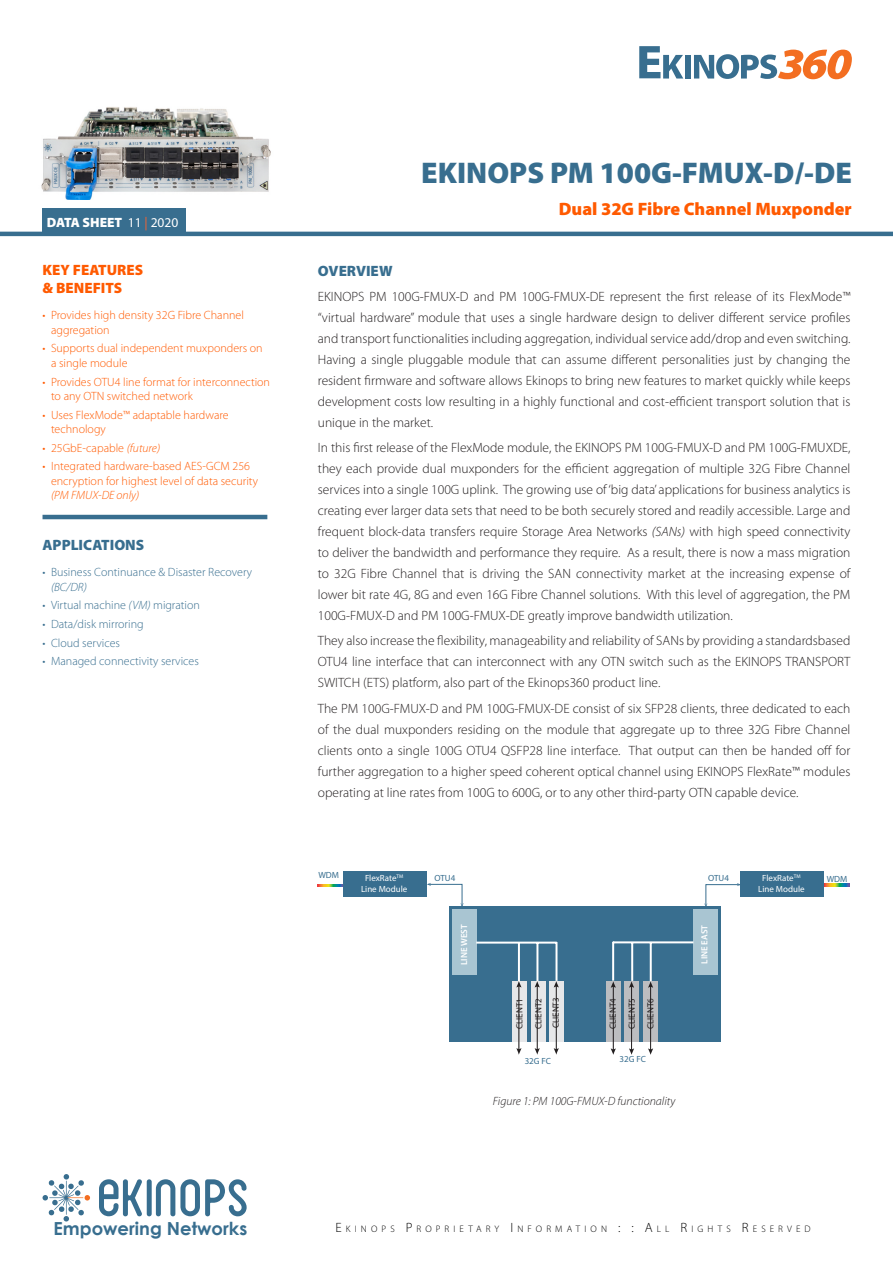
<style>
.page{position:relative;width:893px;height:1263px;background:#fff}
.page>*{position:absolute;margin:0;border:0;box-sizing:border-box;transform-origin:0 0}
.t1{font:900 30px "Myriad Pro";color:#386e8f}
.t2{font:900 18px "Myriad Pro";color:#ff5a00}
.t3{font:700 18px "Century Gothic";color:#386e8f}
.t4{font:900 15px "Myriad Pro";color:#ff5a00}
.t5{font:900 15px "Myriad Pro";color:#386e8f}
.t6{font:300 13.5px/21px "Myriad Pro";color:#231f20;text-align:justify}
.t7{font:900 13.5px "Myriad Pro";color:#fff}
.t8{font:300 12px/14.4px "Myriad Pro";color:#ff5a00}
.t9{font:300 12px/14.4px "Myriad Pro";color:#386e8f}
.t10{font:italic 300 12px "Myriad Pro";color:#231f20}
.t11{font:300 9.45px "Myriad Pro";letter-spacing:.435em;color:#000}
.t12{font:9px/18.9px "Myriad Pro";color:#231f20}
.t13{font:9px/10.8px "Myriad Pro";color:#fff;text-align:center}
.t14{font:9px "Myriad Pro";color:#386e8f}
.t15{font:600 9px "Myriad Pro";color:#fff}
.s1{font-weight:400}
.s2{font-weight:400;color:#f26434}
.s3{font-style:italic}
.s4{font-size:13.5px}
</style>
<div class="page">
<div style="left:685px;top:55px;width:6px;height:24px;background:#386e8f"></div>
<svg style="left:694px;top:50px;width:158px;height:29px"></svg>
<svg style="left:639px;top:46px;width:44px;height:33px"></svg>
<hr style="left:0;top:232px;width:893px;height:4px;background:#386e8f">
<svg style="left:99px;top:1179px;width:148px;height:37px"></svg>
<svg style="left:43px;top:1174px;width:47px;height:47px"></svg>
<img style="left:41px;top:107px;width:230px;height:93px">
<div style="left:43px;top:208px;width:143px;height:26px;background:#386e8f"></div>
<hr style="left:43px;top:515px;width:224px;height:4px;background:#386e8f">
<div style="left:449px;top:907px;width:271px;height:135px;background:#386e8f"></div>
<div style="left:452px;top:909px;width:25px;height:65px;background:#a9c5d2"></div>
<div style="left:693px;top:909px;width:25px;height:65px;background:#a9c5d2"></div>
<div style="left:512px;top:981px;width:15px;height:61px;background:#e6e7e9"></div>
<div style="left:531px;top:981px;width:14px;height:61px;background:#e6e7e9"></div>
<div style="left:550px;top:981px;width:14px;height:61px;background:#e6e7e9"></div>
<div style="left:606px;top:981px;width:14px;height:61px;background:#bcbdc0"></div>
<div style="left:625px;top:981px;width:14px;height:61px;background:#bcbdc0"></div>
<div style="left:643px;top:981px;width:15px;height:61px;background:#bcbdc0"></div>
<div style="left:343px;top:871px;width:84px;height:25px;background:#386e8f"></div>
<svg style="left:427px;top:883px;width:36px;height:24px"></svg>
<div style="left:740px;top:872px;width:84px;height:25px;background:#386e8f"></div>
<svg style="left:704px;top:883px;width:36px;height:25px"></svg>
<svg style="left:318px;top:884px;width:25px;height:3px"></svg>
<svg style="left:824px;top:884px;width:25px;height:2px"></svg>
<hr style="left:476px;top:942px;width:81px;height:1px;background:#fff">
<hr style="left:555px;top:942px;width:2px;height:39px;background:#fff">
<hr style="left:536px;top:942px;width:2px;height:39px;background:#fff">
<hr style="left:518px;top:942px;width:2px;height:39px;background:#fff">
<hr style="left:613px;top:941px;width:80px;height:2px;background:#fff">
<hr style="left:612px;top:942px;width:2px;height:39px;background:#fff">
<hr style="left:631px;top:942px;width:2px;height:39px;background:#fff">
<hr style="left:650px;top:942px;width:2px;height:39px;background:#fff">
<hr style="left:518px;top:985px;width:1px;height:65px;background:#231f20">
<svg style="left:516px;top:981px;width:5px;height:6px"></svg>
<svg style="left:516px;top:1048px;width:5px;height:6px"></svg>
<hr style="left:537px;top:985px;width:1px;height:65px;background:#231f20">
<svg style="left:535px;top:981px;width:5px;height:6px"></svg>
<svg style="left:535px;top:1048px;width:5px;height:6px"></svg>
<hr style="left:556px;top:985px;width:1px;height:65px;background:#231f20">
<svg style="left:554px;top:981px;width:5px;height:6px"></svg>
<svg style="left:554px;top:1048px;width:5px;height:6px"></svg>
<hr style="left:613px;top:986px;width:1px;height:64px;background:#231f20">
<svg style="left:611px;top:982px;width:5px;height:6px"></svg>
<svg style="left:611px;top:1048px;width:5px;height:6px"></svg>
<hr style="left:631px;top:986px;width:1px;height:64px;background:#231f20">
<svg style="left:629px;top:982px;width:5px;height:6px"></svg>
<svg style="left:629px;top:1048px;width:5px;height:6px"></svg>
<hr style="left:650px;top:986px;width:1px;height:64px;background:#231f20">
<svg style="left:648px;top:982px;width:5px;height:6px"></svg>
<svg style="left:648px;top:1048px;width:5px;height:6px"></svg>
<p class="t7" style="left:47px;top:213px;width:133px">DATA SHEET <span class="s1">11</span> <span class="s2">|</span> <span class="s1">2020</span></p>
<p class="t4" style="left:43px;top:260px;width:102px">KEY FEATURES</p>
<p class="t4" style="left:43px;top:278px;width:81px">&amp; BENEFITS</p>
<p class="t8" style="left:51px;top:308px;width:194px;text-indent:-9px">• Provides high density 32G Fibre Channel aggregation</p>
<p class="t8" style="left:51px;top:341px;width:213px;text-indent:-9px">• Supports dual independent muxponders on a single module</p>
<p class="t8" style="left:51px;top:374px;width:221px;text-indent:-9px">• Provides OTU4 line format for interconnection to any OTN switched network</p>
<p class="t8" style="left:51px;top:407px;width:179px;text-indent:-9px">• Uses FlexMode™ adaptable hardware technology</p>
<p class="t8" style="left:43px;top:440px;width:119px">• 25GbE-capable <span class="s3">(future)</span></p>
<p class="t8" style="left:51px;top:459px;width:209px;text-indent:-9px">• Integrated hardware-based AES-GCM 256 encryption for highest level of data security <span class="s3">(PM FMUX-DE only)</span></p>
<p class="t5" style="left:43px;top:535px;width:103px">APPLICATIONS</p>
<p class="t9" style="left:51px;top:565px;width:203px;text-indent:-9px">• Business Continuance &amp; Disaster Recovery <span class="s3">(BC/DR)</span></p>
<p class="t9" style="left:43px;top:598px;width:159px">• Virtual machine <span class="s3">(VM)</span> migration</p>
<p class="t9" style="left:43px;top:617px;width:103px">• Data/disk mirroring</p>
<p class="t9" style="left:43px;top:635px;width:79px">• Cloud services</p>
<p class="t9" style="left:43px;top:654px;width:158px">• Managed connectivity services</p>
<h1 class="t1" style="left:421px;top:153px;width:432px">EKINOPS PM 100G-FMUX-D/-DE</h1>
<h2 class="t2" style="left:559px;top:197px;width:295px">Dual 32G Fibre Channel Muxponder</h2>
<p class="t5" style="left:318px;top:261px;width:76px">OVERVIEW</p>
<p class="t6" style="left:318px;top:286px;width:534px">EKINOPS PM 100G-FMUX-D and PM 100G-FMUX-DE represent the first release of its FlexMode™ “virtual hardware” module that uses a single hardware design to deliver different service profiles and transport functionalities including aggregation, individual service add/drop and even switching.<br>Having a single pluggable module that can assume different personalities just by changing the resident firmware and software allows Ekinops to bring new features to market quickly while keeps development costs low resulting in a highly functional and cost-efficient transport solution that is unique in the market.</p>
<p class="t6" style="left:318px;top:437px;width:534px">In this first release of the FlexMode module, the EKINOPS PM 100G-FMUX-D and PM 100G-FMUXDE, they each provide dual muxponders for the efficient aggregation of multiple 32G Fibre Channel services into a single 100G uplink. The growing use of ‘big data’ applications for business analytics is creating ever larger data sets that need to be both securely stored and readily accessible. Large and frequent block-data transfers require Storage Area Networks <span class="s3">(SANs)</span> with high speed connectivity to deliver the bandwidth and performance they require. As a result, there is now a mass migration to 32G Fibre Channel that is driving the SAN connectivity market at the increasing expense of lower bit rate 4G, 8G and even 16G Fibre Channel solutions. With this level of aggregation, the PM 100G-FMUX-D and PM 100G-FMUX-DE greatly improve bandwidth utilization.</p>
<p class="t6" style="left:318px;top:630px;width:534px">They also increase the flexibility, manageability and reliability of SANs by providing a standardsbased OTU4 line interface that can interconnect with any OTN switch such as the EKINOPS TRANSPORT SWITCH (ETS) platform, also part of the Ekinops360 product line.</p>
<p class="t6" style="left:318px;top:697px;width:534px">The PM 100G-FMUX-D and PM 100G-FMUX-DE consist of six SFP28 clients, three dedicated to each of the dual muxponders residing on the module that aggregate up to three 32G Fibre Channel clients onto a single 100G OTU4 QSFP28 line interface. That output can then be handed off for further aggregation to a higher speed coherent optical channel using EKINOPS FlexRate™ modules operating at line rates from 100G to 600G, or to any other third-party OTN capable device.</p>
<p class="t14" style="left:318px;top:869px;width:22px">WDM</p>
<p class="t14" style="left:434px;top:872px;width:22px">OTU4</p>
<p class="t13" style="left:758px;top:873px;width:48px">FlexRate<sup>TM<br></sup>Line Module</p>
<p class="t13" style="left:361px;top:872px;width:48px">FlexRate<sup>TM<br></sup>Line Module</p>
<p class="t14" style="left:708px;top:872px;width:22px">OTU4</p>
<p class="t14" style="left:827px;top:873px;width:22px">WDM</p>
<p class="t15" style="left:458px;top:965px;width:42px;rotate:-90deg">LINE WEST</p>
<p class="t15" style="left:699px;top:964px;width:40px;rotate:-90deg">LINE EAST</p>
<p class="t12" style="left:510px;top:1029px;width:32px;rotate:-90deg">CLIENT1<br>CLIENT2</p>
<p class="t12" style="left:546px;top:1028px;width:32px;rotate:-90deg">CLIENT3</p>
<p class="t12" style="left:603px;top:1029px;width:32px;text-align:justify;rotate:-90deg">CLIENT4<br>CLIENT5<br>CLIENT6</p>
<p class="t14" style="left:525px;top:1055px;width:28px">32G FC</p>
<p class="t14" style="left:619px;top:1053px;width:28px">32G FC</p>
<p class="t10" style="left:493px;top:1094px;width:184px">Figure 1: PM 100G-FMUX-D functionality</p>
<h2 class="t3" style="left:54px;top:1214px;width:195px">Empowering Networks</h2>
<p class="t11" style="left:336px;top:1223px;width:476px"><span class="s4">E</span>KINOPS <span class="s4">P</span> ROPRIE TARY <span class="s4">I</span> NFORMATION <span class="s4">: : A</span>LL <span class="s4">R</span> IGHTS <span class="s4">R</span> E SERVED</p>
</div>
